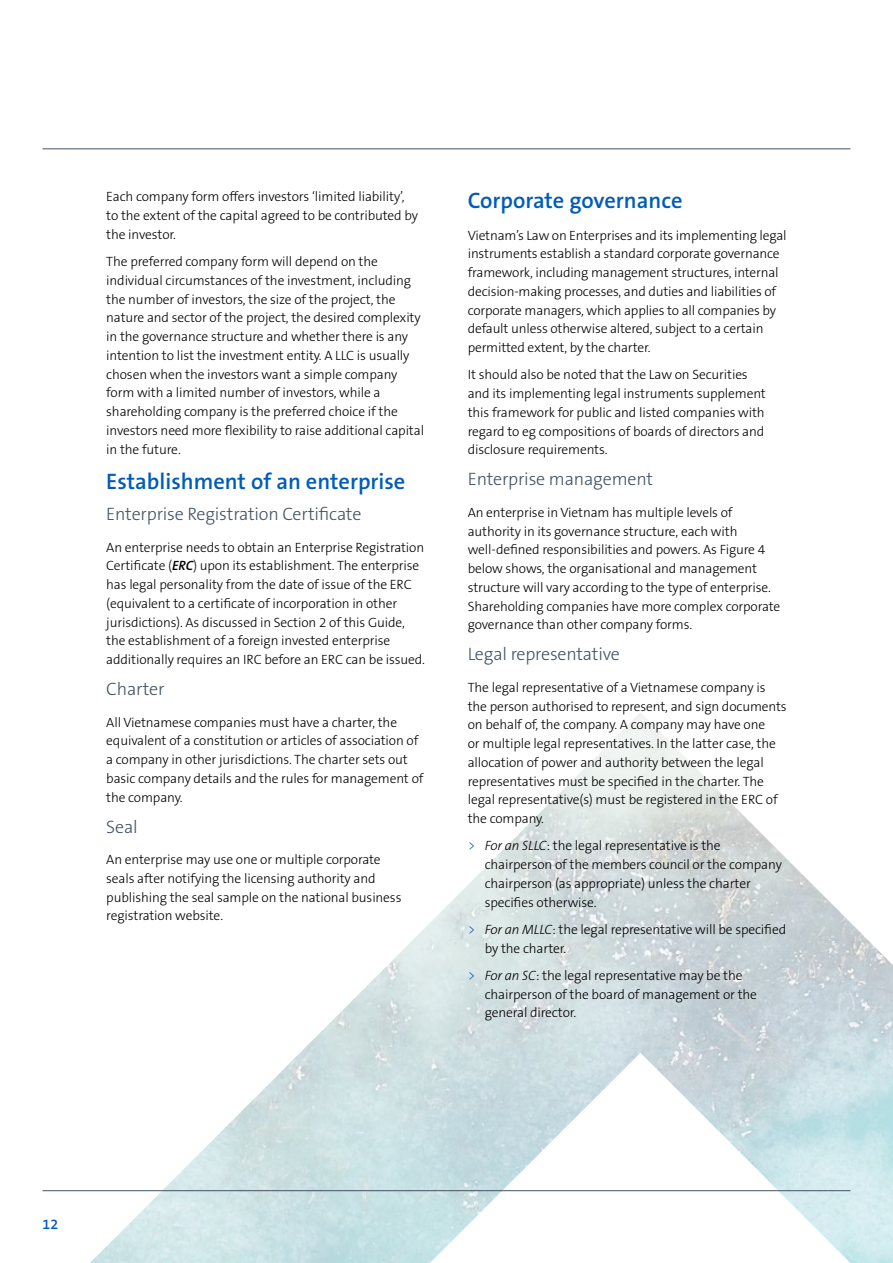
<style>
.page{position:relative;width:893px;height:1263px;background:#fff}
.page>*{position:absolute;margin:0;border:0;box-sizing:border-box;transform-origin:0 0}
.t1{font:600 22.5px "The Sans B6";color:#005cb9}
.t2{font:300 18px "The Sans B3";letter-spacing:-.01em;color:#435363}
.t3{font:600 14.25px "The Sans B6";color:#005cb9}
.t4{font:300 13.5px/18.8px "The Sans B3";letter-spacing:-.01em;color:#000}
.s1{font-family:"The Sans B6";font-weight:600;font-style:italic}
.s2{color:#005cb9}
.s3{font-style:italic}
</style>
<div class="page">
<img style="left:88px;top:713px;width:805px;height:550px">
<hr style="left:43px;top:149px;width:807px;height:1px;background:#435363">
<hr style="left:43px;top:1190px;width:807px;height:1px;background:#435363">
<p class="t4" style="left:106px;top:188px;width:313px">Each company form offers investors ‘limited liability’, to the extent of the capital agreed to be contributed by the investor.</p>
<p class="t4" style="left:106px;top:253px;width:319px">The preferred company form will depend on the individual circumstances of the investment, including the number of investors, the size of the project, the nature and sector of the project, the desired complexity in the governance structure and whether there is any intention to list the investment entity. A LLC is usually chosen when the investors want a simple company form with a limited number of investors, while a shareholding company is the preferred choice if the investors need more flexibility to raise additional capital in the future.</p>
<h1 class="t1" style="left:106px;top:469px;width:301px">Establishment of an enterprise</h1>
<h2 class="t2" style="left:106px;top:504px;width:257px">Enterprise Registration Certificate</h2>
<p class="t4" style="left:106px;top:538px;width:320px">An enterprise needs to obtain an Enterprise Registration Certificate (<span class="s1">ERC</span>) upon its establishment. The enterprise has legal personality from the date of issue of the ERC (equivalent to a certificate of incorporation in other jurisdictions). As discussed in Section 2 of this Guide, the establishment of a foreign invested enterprise additionally requires an IRC before an ERC can be issued.</p>
<h2 class="t2" style="left:106px;top:679px;width:60px">Charter</h2>
<p class="t4" style="left:106px;top:713px;width:319px">All Vietnamese companies must have a charter, the equivalent of a constitution or articles of association of a company in other jurisdictions. The charter sets out basic company details and the rules for management of the company.</p>
<h2 class="t2" style="left:106px;top:817px;width:33px">Seal</h2>
<p class="t4" style="left:106px;top:851px;width:297px">An enterprise may use one or multiple corporate seals after notifying the licensing authority and publishing the seal sample on the national business registration website.</p>
<h1 class="t1" style="left:468px;top:188px;width:216px">Corporate governance</h1>
<p class="t4" style="left:468px;top:226px;width:320px">Vietnam’s Law on Enterprises and its implementing legal instruments establish a standard corporate governance framework, including management structures, internal decision-making processes, and duties and liabilities of corporate managers, which applies to all companies by default unless otherwise altered, subject to a certain permitted extent, by the charter.</p>
<p class="t4" style="left:468px;top:366px;width:300px">It should also be noted that the Law on Securities and its implementing legal instruments supplement this framework for public and listed companies with regard to eg compositions of boards of directors and disclosure requirements.</p>
<h2 class="t2" style="left:468px;top:470px;width:187px">Enterprise management</h2>
<p class="t4" style="left:468px;top:503px;width:314px">An enterprise in Vietnam has multiple levels of authority in its governance structure, each with well-defined responsibilities and powers. As Figure 4 below shows, the organisational and management structure will vary according to the type of enterprise.<br>Shareholding companies have more complex corporate governance than other company forms.</p>
<h2 class="t2" style="left:468px;top:645px;width:154px">Legal representative</h2>
<p class="t4" style="left:468px;top:678px;width:320px">The legal representative of a Vietnamese company is the person authorised to represent, and sign documents on behalf of, the company. A company may have one<br>or multiple legal representatives. In the latter case, the allocation of power and authority between the legal representatives must be specified in the charter. The legal representative(s) must be registered in the ERC of the company.</p>
<p class="t4" style="left:485px;top:837px;width:299px;text-indent:-17px"><span class="s2">&gt;</span> <span class="s3">For an SLLC</span>: the legal representative is the chairperson of the members council or the company chairperson (as appropriate) unless the charter specifies otherwise.</p>
<p class="t4" style="left:485px;top:920px;width:303px;text-indent:-17px"><span class="s2">&gt;</span> <span class="s3">For an MLLC</span>: the legal representative will be specified by the charter.</p>
<p class="t4" style="left:485px;top:966px;width:274px;text-indent:-17px"><span class="s2">&gt;</span> <span class="s3">For an SC</span>: the legal representative may be the chairperson of the board of management or the general director.</p>
<p class="t3" style="left:43px;top:1216px;width:17px">12</p>
</div>
